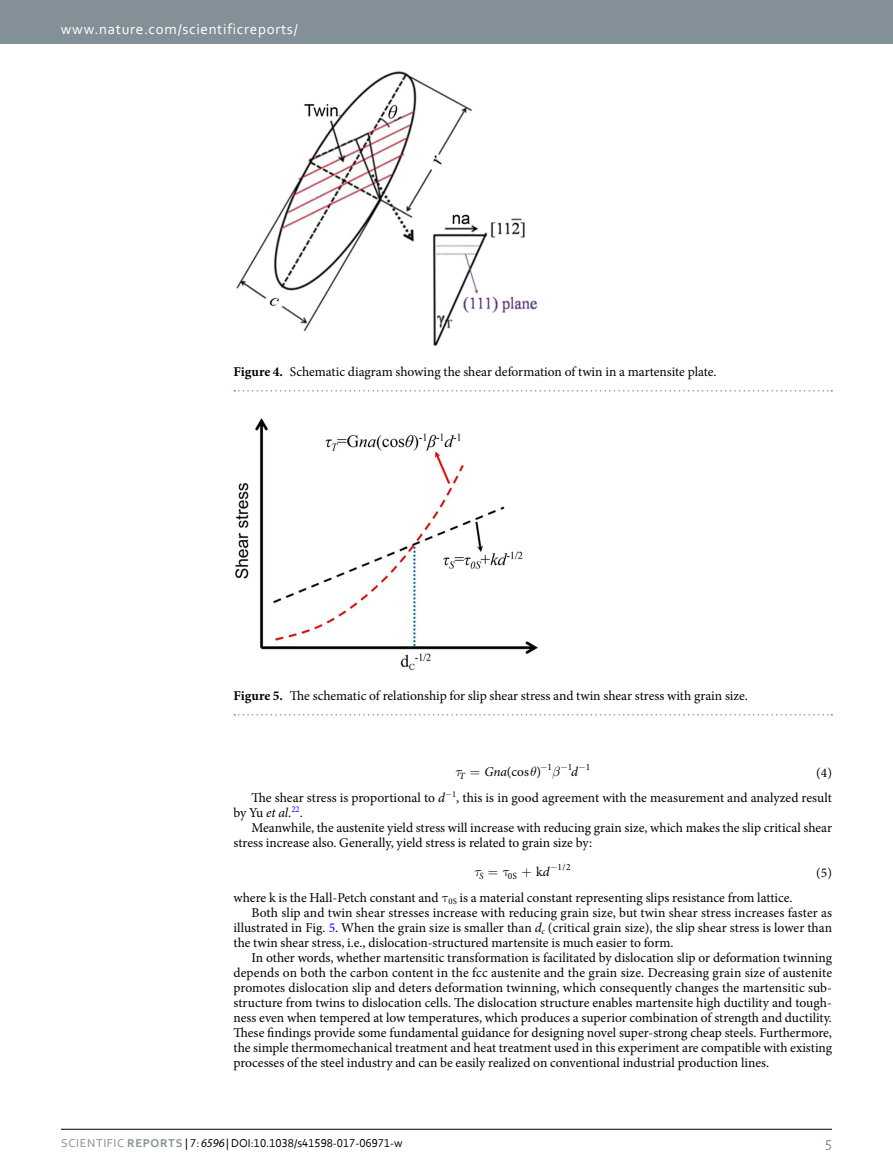
<style>
.page{position:relative;width:893px;height:1174px;background:#fff}
.page>*{position:absolute;margin:0;border:0;box-sizing:border-box;transform-origin:0 0}
.t1{font:15px "Corbel 2";letter-spacing:.045em;color:#fff}
.t2{font:15px "Corbel 2";color:#839097}
.t3{font:13.5px/15px "Minion Pro";color:#000}
.t4{font:13.35px "Minion Pro Regular 8";color:#000}
.t5{font:13.35px "Minion Pro Regular 7";color:#000}
.t6{font:13.35px "Minion Pro It 6";color:#000}
.t7{font:12px "Corbel";color:#000}
.t8{font:9.45px "Minion Pro Regular 8";color:#000}
.t9{font:9.45px "Minion Pro Regular 7";color:#000}
.t10{font:9.45px "Minion Pro It 6";color:#000}
.t11{font:9.45px "Minion Pro It 7";color:#000}
.s1{font-weight:700}
.s2{font-style:italic}
.s3{font-family:"Minion Pro It 6"}
.s4{font-family:"Minion Pro It 7"}
.s5{color:#00f}
.s6{font-family:"Corbel 2";color:#839097}
.s7{font-family:"Corbel Bold 2";color:#839097}
.s8{font-family:"Myriad Pro";font-style:italic}
</style>
<div class="page">
<div style="left:0;top:0;width:893px;height:43px;background:#839097"></div>
<hr style="left:61px;top:1129px;width:771px;height:1px;background:#000">
<img style="left:236px;top:71px;width:302px;height:275px">
<svg style="left:234px;top:390px;width:598px;height:1px"></svg>
<img style="left:235px;top:418px;width:303px;height:253px">
<svg style="left:234px;top:714px;width:598px;height:1px"></svg>
<p class="t1" style="left:61px;top:19px;width:238px">www.nature.com/scientificreports/</p>
<p class="t3" style="left:233px;top:364px;width:485px"><span class="s1">Figure 4.</span> Schematic diagram showing the shear deformation of twin in a martensite plate.</p>
<p class="t3" style="left:233px;top:688px;width:516px"><span class="s1">Figure 5.</span> The schematic of relationship for slip shear stress and twin shear stress with grain size.</p>
<p class="t8" style="left:568px;top:760px;width:6px">1</p>
<p class="t3" style="left:233px;top:790px;width:600px;text-indent:18px">The shear stress is proportional to <span class="s2">d</span>−<sup>1</sup>, this is in good agreement with the measurement and analyzed result by Yu <span class="s2">et al</span>.<sup>22</sup>.</p>
<p class="t3" style="left:233px;top:820px;width:600px;text-indent:18px">Meanwhile, the austenite yield stress will increase with reducing grain size, which makes the slip critical shear stress increase also. Generally, yield stress is related to grain size by:</p>
<p class="t9" style="left:550px;top:860px;width:22px">−1/2</p>
<p class="t11" style="left:479px;top:869px;width:6px">S</p>
<p class="t9" style="left:508px;top:870px;width:11px">0S</p>
<p class="t8" style="left:540px;top:760px;width:13px">−1</p>
<p class="t8" style="left:560px;top:760px;width:32px">− −1</p>
<p class="t10" style="left:459px;top:770px;width:7px">T</p>
<p class="t4" style="left:484px;top:762px;width:58px"><span class="s3">Gna</span>(cos )</p>
<p class="t6" style="left:571px;top:762px;width:8px">d</p>
<p class="t4" style="left:816px;top:764px;width:17px">(4)</p>
<p class="t5" style="left:536px;top:862px;width:15px">k<span class="s4">d</span></p>
<p class="t5" style="left:816px;top:864px;width:17px">(5)</p>
<p class="t3" style="left:233px;top:889px;width:561px">where k is the Hall-Petch constant and <sub>0S</sub> is a material constant representing slips resistance from lattice.</p>
<p class="t3" style="left:251px;top:904px;width:582px">Both slip and twin shear stresses increase with reducing grain size, but twin shear stress increases faster as</p>
<p class="t3" style="left:233px;top:919px;width:600px">illustrated in Fig. <span class="s5">5</span>. When the grain size is smaller than <span class="s2">d</span><sub>c</sub> (critical grain size), the slip shear stress is lower than</p>
<p class="t3" style="left:233px;top:934px;width:442px">the twin shear stress, i.e., dislocation-structured martensite is much easier to form.</p>
<p class="t3" style="left:251px;top:949px;width:582px">In other words, whether martensitic transformation is facilitated by dislocation slip or deformation twinning</p>
<p class="t3" style="left:233px;top:964px;width:600px">depends on both the carbon content in the fcc austenite and the grain size. Decreasing grain size of austenite</p>
<p class="t3" style="left:233px;top:979px;width:600px">promotes dislocation slip and deters deformation twinning, which consequently changes the martensitic sub-</p>
<p class="t3" style="left:233px;top:994px;width:600px">structure from twins to dislocation cells. The dislocation structure enables martensite high ductility and tough-</p>
<p class="t3" style="left:233px;top:1009px;width:600px">ness even when tempered at low temperatures, which produces a superior combination of strength and ductility.</p>
<p class="t3" style="left:233px;top:1024px;width:600px">These findings provide some fundamental guidance for designing novel super-strong cheap steels. Furthermore,</p>
<p class="t3" style="left:233px;top:1039px;width:600px">the simple thermomechanical treatment and heat treatment used in this experiment are compatible with existing</p>
<p class="t3" style="left:233px;top:1054px;width:537px">processes of the steel industry and can be easily realized on conventional industrial production lines.</p>
<p class="t7" style="left:61px;top:1135px;width:343px"><span class="s6">ScIENTIFIc</span> <span class="s7">REPORTS</span> | 7: <span class="s8">6596</span> | DOI:10.1038/s41598-017-06971-w</p>
<p class="t2" style="left:825px;top:1132px;width:9px">5</p>
</div>
